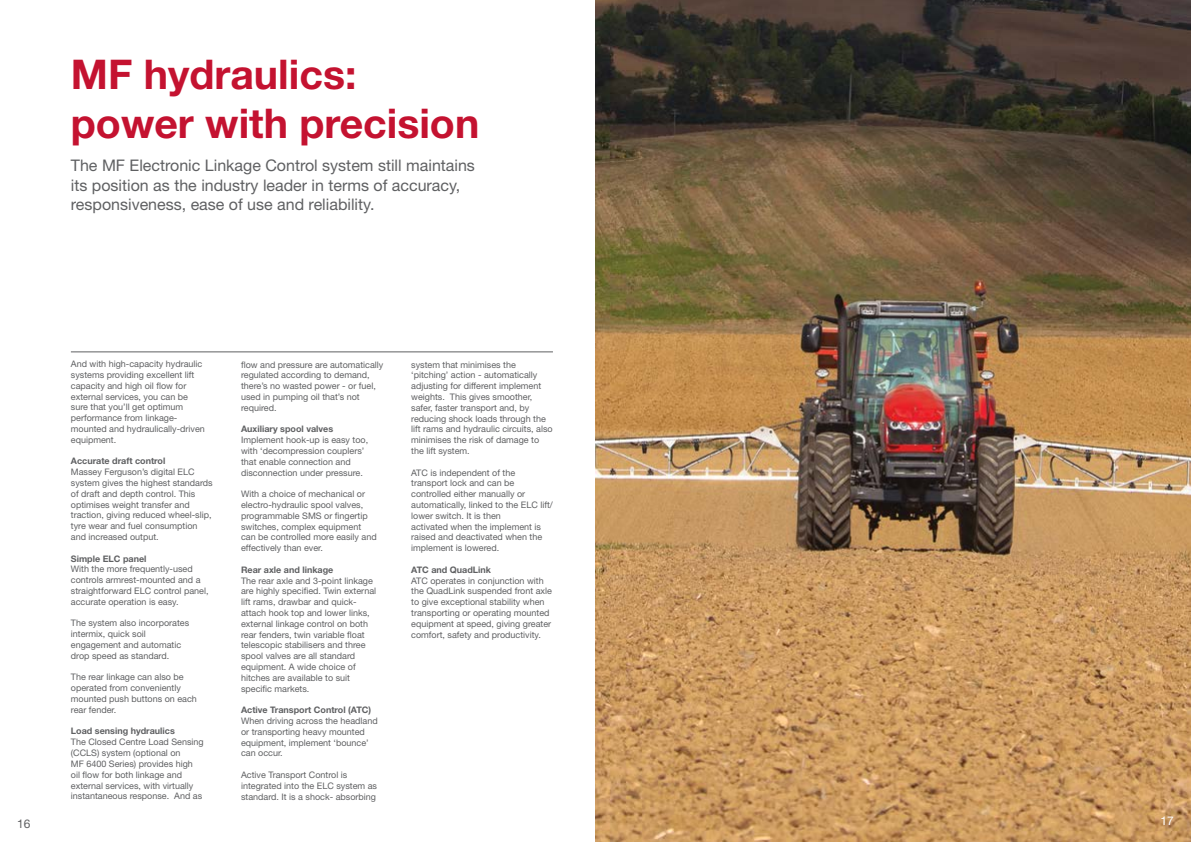
<style>
.page{position:relative;width:1191px;height:842px;background:#fff}
.page>*{position:absolute;margin:0;border:0;box-sizing:border-box;transform-origin:0 0}
.t1{font:700 41px/49.2px "Helvetica Neue";color:#c41230}
.t2{font:16px/19.2px "Helvetica Neue";color:#5f6062}
.t3{font:12px "Helvetica Neue";color:#5f6062}
.t4{font:12px "Helvetica Neue";color:#fff}
.t5{font:9px/10.8px "Helvetica Neue";color:#5f6062}
.t6{font:700 9px "Helvetica Neue";color:#5f6062}
</style>
<div class="page">
<img style="left:595px;top:0;width:596px;height:842px">
<hr style="left:71px;top:351px;width:482px;height:1px;background:#5f6062">
<h1 class="t1" style="left:71px;top:49px;width:410px">MF hydraulics: power with precision</h1>
<h2 class="t2" style="left:71px;top:156px;width:405px">The MF Electronic Linkage Control system still maintains its position as the industry leader in terms of accuracy, responsiveness, ease of use and reliability.</h2>
<p class="t5" style="left:71px;top:358px;width:136px">And with high-capacity hydraulic systems providing excellent lift capacity and high oil flow for external services, you can be sure that you’ll get optimum performance from linkage&shy;mounted and hydraulically-driven equipment.</p>
<p class="t6" style="left:71px;top:456px;width:96px">Accurate draft control</p>
<p class="t5" style="left:71px;top:466px;width:143px">Massey Ferguson’s digital ELC system gives the highest standards of draft and depth control. This optimises weight transfer and traction, giving reduced wheel-slip, tyre wear and fuel consumption and increased output.</p>
<p class="t6" style="left:71px;top:553px;width:77px">Simple ELC panel</p>
<p class="t5" style="left:71px;top:564px;width:139px">With the more frequently-used controls armrest-mounted and a straightforward ELC control panel, accurate operation is easy.</p>
<p class="t5" style="left:71px;top:618px;width:120px">The system also incorporates intermix, quick soil engagement and automatic drop speed as standard.</p>
<p class="t5" style="left:71px;top:672px;width:128px">The rear linkage can also be operated from conveniently mounted push buttons on each rear fender.</p>
<p class="t6" style="left:71px;top:726px;width:105px">Load sensing hydraulics</p>
<p class="t5" style="left:71px;top:736px;width:134px">The Closed Centre Load Sensing (CCLS) system (optional on<br>MF 6400 Series) provides high oil flow for both linkage and external services, with virtually instantaneous response. And as</p>
<p class="t5" style="left:241px;top:359px;width:144px">flow and pressure are automatically regulated according to demand, there’s no wasted power - or fuel, used in pumping oil that’s not required.</p>
<p class="t6" style="left:241px;top:424px;width:94px">Auxiliary spool valves</p>
<p class="t5" style="left:241px;top:434px;width:129px">Implement hook-up is easy too, with ‘decompression couplers’ that enable connection and disconnection under pressure.</p>
<p class="t5" style="left:241px;top:488px;width:137px">With a choice of mechanical or electro-hydraulic spool valves, programmable SMS or fingertip switches, complex equipment can be controlled more easily and effectively than ever.</p>
<p class="t6" style="left:241px;top:564px;width:94px">Rear axle and linkage</p>
<p class="t5" style="left:241px;top:575px;width:137px">The rear axle and 3-point linkage are highly specified. Twin external lift rams, drawbar and quick&shy;attach hook top and lower links, external linkage control on both rear fenders, twin variable float telescopic stabilisers and three spool valves are all standard equipment. A wide choice of hitches are available to suit specific markets.</p>
<p class="t6" style="left:241px;top:704px;width:132px">Active Transport Control (ATC)</p>
<p class="t5" style="left:241px;top:715px;width:138px">When driving across the headland or transporting heavy mounted equipment, implement ‘bounce’ can occur.</p>
<p class="t5" style="left:241px;top:769px;width:138px">Active Transport Control is integrated into the ELC system as standard. It is a shock- absorbing</p>
<p class="t5" style="left:411px;top:359px;width:143px">system that minimises the ‘pitching’ action - automatically adjusting for different implement weights. This gives smoother, safer, faster transport and, by reducing shock loads through the lift rams and hydraulic circuits, also minimises the risk of damage to the lift system.</p>
<p class="t5" style="left:411px;top:467px;width:143px">ATC is independent of the transport lock and can be controlled either manually or automatically, linked to the ELC lift/ lower switch. It is then<br>activated when the implement is raised and deactivated when the implement is lowered.</p>
<p class="t6" style="left:411px;top:564px;width:81px">ATC and QuadLink</p>
<p class="t5" style="left:411px;top:575px;width:142px">ATC operates in conjunction with the QuadLink suspended front axle to give exceptional stability when transporting or operating mounted equipment at speed, giving greater comfort, safety and productivity.</p>
<h3 class="t3" style="left:17px;top:816px;width:15px">16</h3>
<h3 class="t4" style="left:1160px;top:813px;width:15px">17</h3>
</div>
